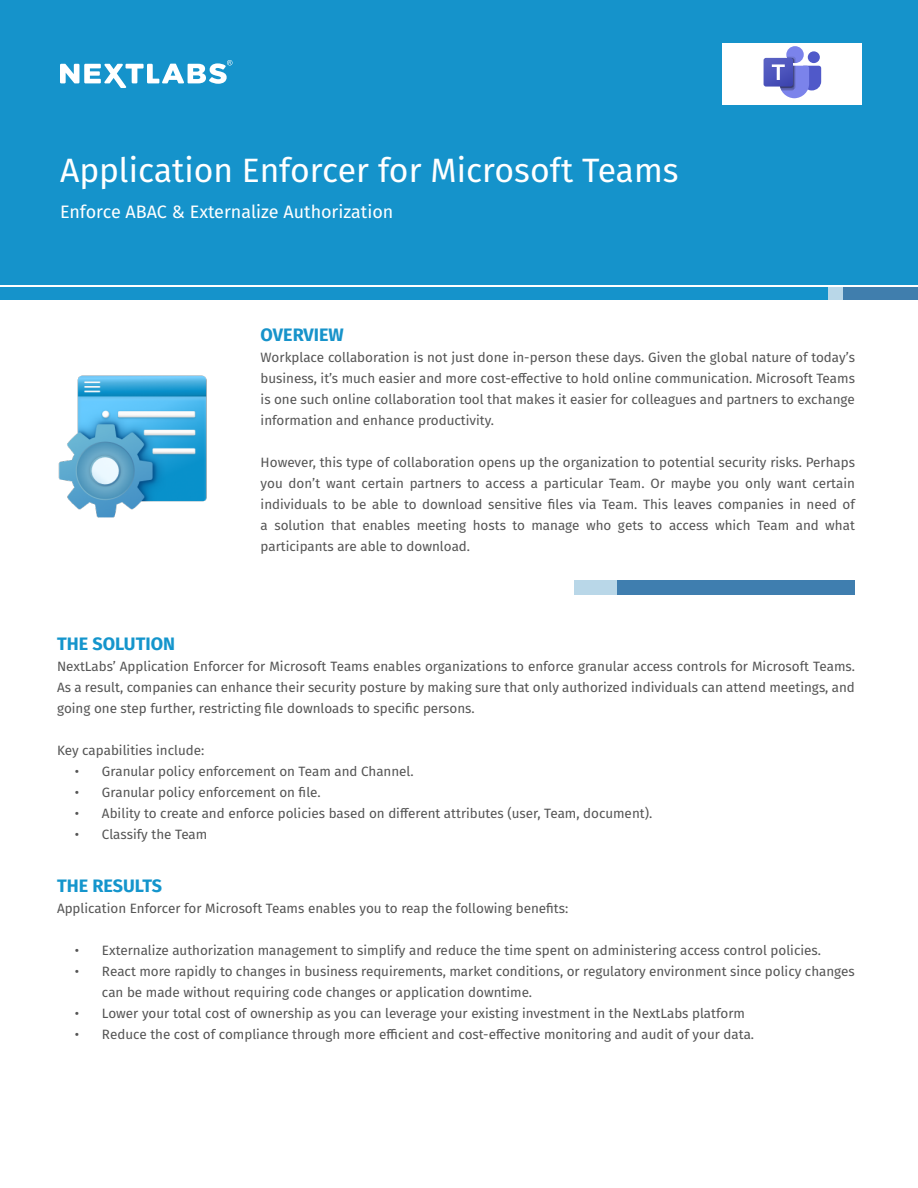
<style>
.page{position:relative;width:918px;height:1188px;background:#fff}
.page>*{position:absolute;margin:0;border:0;box-sizing:border-box;transform-origin:0 0}
.t1{font:33.75px "Fira Sans";color:#fff}
.t2{font:18px "Fira Sans";color:#fff}
.t3{font:700 18px "Fira Sans";color:#1495cc}
.t4{font:700 18px "Fira Sans";color:#1793ca}
.t5{font:13.5px/21px "Fira Sans";color:#555;text-align:justify}
</style>
<div class="page">
<img style="left:58px;top:375px;width:148px;height:143px">
<div style="left:0;top:0;width:918px;height:300px;background:#1593cb"></div>
<div style="left:843px;top:285px;width:75px;height:15px;background:#407ead"></div>
<div style="left:828px;top:285px;width:15px;height:15px;background:#b9d7e8"></div>
<svg style="left:60px;top:60px;width:172px;height:28px"></svg>
<hr style="left:0;top:285px;width:918px;height:1px;background:#fff">
<div style="left:723px;top:44px;width:139px;height:61px;background:#fff"></div>
<div style="left:808px;top:51px;width:12px;height:12px;background:#5059c9;border-radius:50%"></div>
<div style="left:786px;top:46px;width:18px;height:17px;background:#7b83eb;border-radius:50%"></div>
<svg style="left:764px;top:57px;width:57px;height:41px"></svg>
<div style="left:574px;top:580px;width:43px;height:15px;background:#b9d7e8"></div>
<div style="left:617px;top:580px;width:238px;height:15px;background:#3f7eaf"></div>
<h1 class="t1" style="left:60px;top:145px;width:620px">Application Enforcer for Microsoft Teams</h1>
<h2 class="t2" style="left:60px;top:198px;width:335px">Enforce ABAC &amp; Externalize Authorization</h2>
<h2 class="t4" style="left:261px;top:319px;width:85px">OVERVIEW</h2>
<p class="t5" style="left:261px;top:346px;width:596px">Workplace collaboration is not just done in-person these days. Given the global nature of today’s business, it’s much easier and more cost-effective to hold online communication. Microsoft Teams is one such online collaboration tool that makes it easier for colleagues and partners to exchange information and enhance productivity.</p>
<p class="t5" style="left:261px;top:451px;width:596px">However, this type of collaboration opens up the organization to potential security risks. Perhaps you don’t want certain partners to access a particular Team. Or maybe you only want certain individuals to be able to download sensitive files via Team. This leaves companies in need of a solution that enables meeting hosts to manage who gets to access which Team and what participants are able to download.</p>
<h2 class="t3" style="left:57px;top:628px;width:120px">THE SOLUTION</h2>
<p class="t5" style="left:57px;top:655px;width:800px">NextLabs’ Application Enforcer for Microsoft Teams enables organizations to enforce granular access controls for Microsoft Teams.<br>As a result, companies can enhance their security posture by making sure that only authorized individuals can attend meetings, and going one step further, restricting file downloads to specific persons.</p>
<p class="t5" style="left:57px;top:739px;width:149px">Key capabilities include:</p>
<p class="t5" style="left:75px;top:760px;width:340px">• Granular policy enforcement on Team and Channel.</p>
<p class="t5" style="left:75px;top:781px;width:247px">• Granular policy enforcement on file.</p>
<p class="t5" style="left:75px;top:802px;width:579px">• Ability to create and enforce policies based on different attributes (user, Team, document).</p>
<p class="t5" style="left:75px;top:823px;width:134px">• Classify the Team</p>
<h2 class="t3" style="left:57px;top:870px;width:107px">THE RESULTS</h2>
<p class="t5" style="left:57px;top:897px;width:513px">Application Enforcer for Microsoft Teams enables you to reap the following benefits:</p>
<p class="t5" style="left:75px;top:939px;width:748px">• Externalize authorization management to simplify and reduce the time spent on administering access control policies.</p>
<p class="t5" style="left:102px;top:960px;width:754px;text-indent:-27px">• React more rapidly to changes in business requirements, market conditions, or regulatory environment since policy changes can be made without requiring code changes or application downtime.</p>
<p class="t5" style="left:75px;top:1002px;width:672px">• Lower your total cost of ownership as you can leverage your existing investment in the NextLabs platform</p>
<p class="t5" style="left:75px;top:1023px;width:681px">• Reduce the cost of compliance through more efficient and cost-effective monitoring and audit of your data.</p>
</div>
